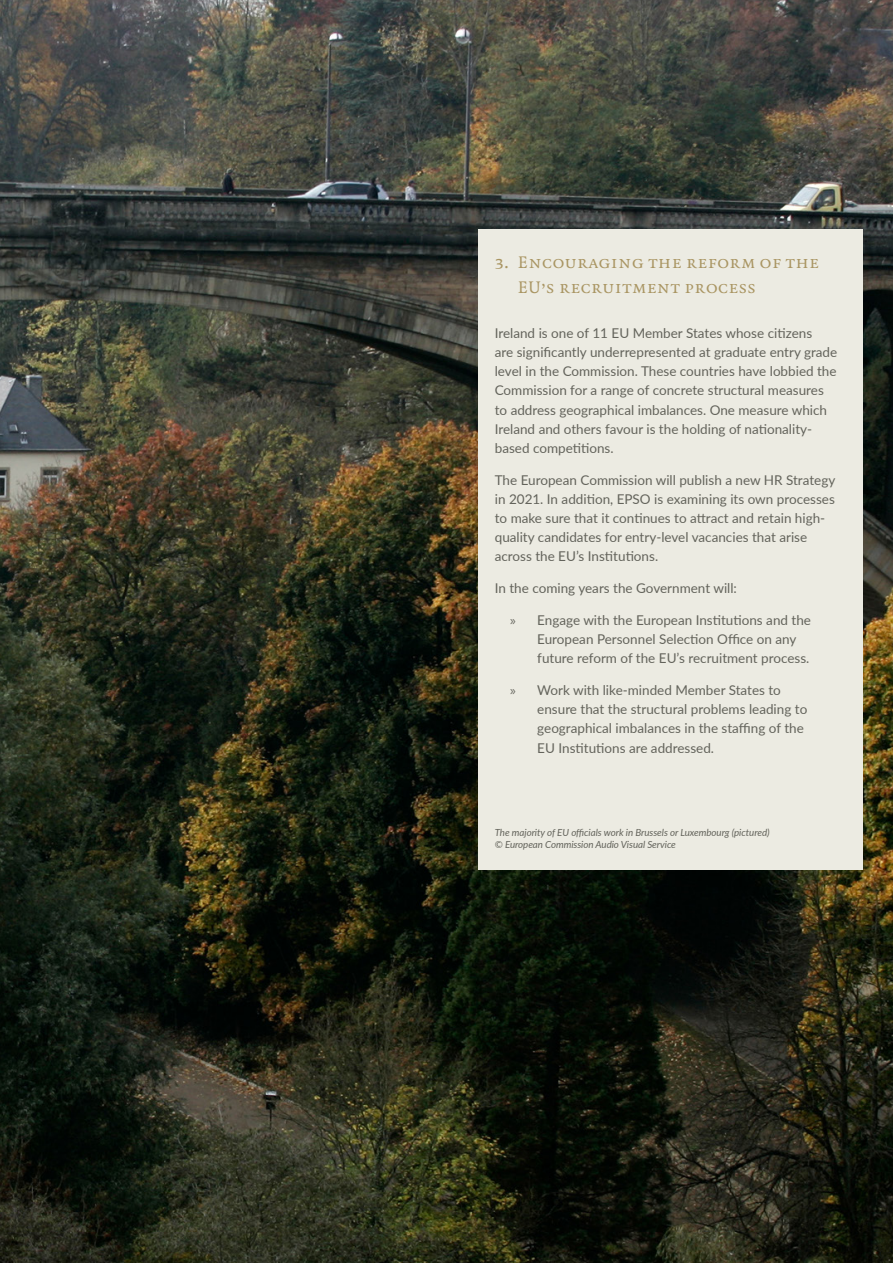
<style>
.page{position:relative;width:893px;height:1263px;background:#fff}
.page>*{position:absolute;margin:0;border:0;box-sizing:border-box;transform-origin:0 0}
.t1{font:18px/25.5px "Quadraat Small Caps";letter-spacing:.025em;color:#a99562}
.t2{font:13.5px/19.2px "Lato";color:#63635b}
.t3{font:italic 9.75px/12.8px "Lato";letter-spacing:-.005em;color:#63635b}
.s1{font-family:"Myriad Pro"}
</style>
<div class="page">
<img style="left:0;top:0;width:893px;height:1263px">
<div style="left:478px;top:230px;width:385px;height:640px;background:#ecebe2"></div>
<h1 class="t1" style="left:518px;top:250px;width:302px;text-indent:-23px">3. Encouraging the reform of the<br>EU’s recruitment process</h1>
<p class="t2" style="left:495px;top:323px;width:344px">Ireland is one of 11 EU Member States whose citizens<br>are significantly underrepresented at graduate entry grade level in the Commission. These countries have lobbied the Commission for a range of concrete structural measures to address geographical imbalances. One measure which Ireland and others favour is the holding of nationality&shy;based competitions.</p>
<p class="t2" style="left:495px;top:470px;width:342px">The European Commission will publish a new HR Strategy in 2021. In addition, EPSO is examining its own processes to make sure that it continues to attract and retain high&shy;quality candidates for entry-level vacancies that arise across the EU’s Institutions.</p>
<p class="t2" style="left:495px;top:578px;width:244px">In the coming years the Government will:</p>
<p class="t2" style="left:537px;top:610px;width:275px;text-indent:-27px"><span class="s1">»</span> Engage with the European Institutions and the<br>European Personnel Selection Office on any future reform of the EU’s recruitment process.</p>
<p class="t2" style="left:537px;top:680px;width:272px;text-indent:-27px"><span class="s1">»</span> Work with like-minded Member States to ensure that the structural problems leading to geographical imbalances in the staffing of the EU Institutions are addressed.</p>
<p class="t3" style="left:495px;top:825px;width:276px">The majority of EU officials work in Brussels or Luxembourg (pictured) © European Commission Audio Visual Service</p>
</div>
